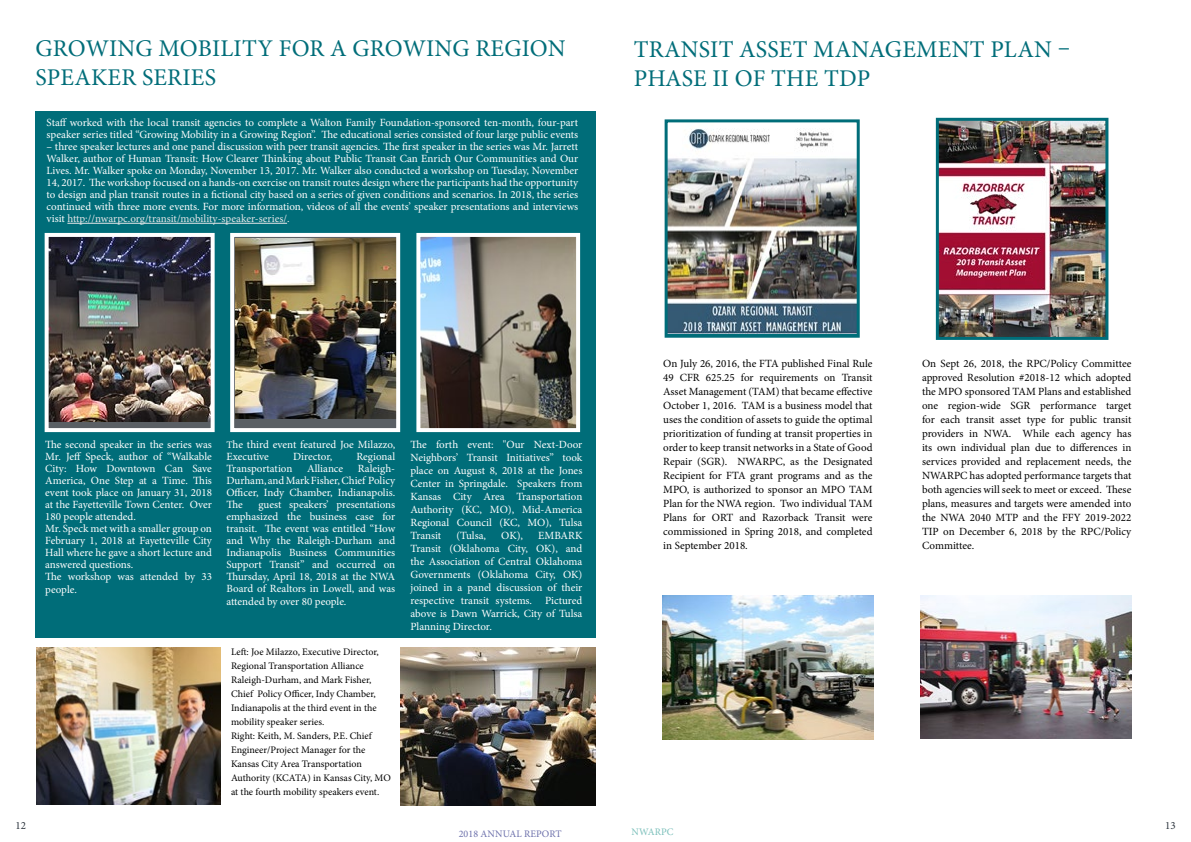
<style>
.page{position:relative;width:1191px;height:842px;background:#fff}
.page>*{position:absolute;margin:0;border:0;box-sizing:border-box;transform-origin:0 0}
.t1{font:24px/28.8px "Minion Pro";letter-spacing:.01em;color:#006d79}
.t2{font:11px/12px "Minion Pro";color:#fff;text-align:justify}
.t3{font:11px/14px "Minion Pro";color:#000;text-align:justify}
.t4{font:11px "Minion Pro";color:#2e363f}
.t5{font:10px/14px "Minion Pro";color:#000}
.t6{font:10px "Minion Pro";letter-spacing:.01em;color:#6c70ab}
.t7{font:10px "Minion Pro";letter-spacing:.01em;color:#7abfba}
.s1{color:#e6e6e8}
.s2{font-size:10px}
</style>
<div class="page">
<div style="left:35px;top:112px;width:560px;height:526px;background:#006d79"></div>
<hr style="left:67px;top:223px;width:220px;height:1px;background:#e6e6e8">
<img style="left:668px;top:128px;width:187px;height:205px">
<div style="left:664px;top:119px;width:195px;height:219px;border:3px solid #006d79"></div>
<img style="left:940px;top:122px;width:164px;height:214px">
<div style="left:936px;top:118px;width:172px;height:222px;border:3px solid #006d79"></div>
<div style="left:47px;top:235px;width:166px;height:195px;background:#5a5f64"></div>
<img style="left:50px;top:238px;width:160px;height:184px">
<div style="left:45px;top:233px;width:170px;height:199px;border:4px solid #fff"></div>
<div style="left:232px;top:235px;width:166px;height:195px;background:linear-gradient(to right,#5a5f64,#5a5f64)"></div>
<img style="left:236px;top:238px;width:159px;height:180px">
<div style="left:230px;top:233px;width:170px;height:199px;border:4px solid #fff"></div>
<img style="left:421px;top:238px;width:154px;height:189px">
<div style="left:416px;top:233px;width:164px;height:199px;border:4px solid #fff"></div>
<img style="left:36px;top:647px;width:185px;height:157px">
<img style="left:400px;top:647px;width:195px;height:159px">
<img style="left:662px;top:595px;width:211px;height:145px">
<img style="left:920px;top:595px;width:211px;height:144px">
<h1 class="t1" style="left:36px;top:34px;width:532px">GROWING MOBILITY FOR A GROWING REGION<br>SPEAKER SERIES</h1>
<h1 class="t1" style="left:633px;top:35px;width:438px">TRANSIT ASSET MANAGEMENT PLAN –<br>PHASE II OF THE TDP</h1>
<p class="t2" style="left:47px;top:117px;width:533px">Staff worked with the local transit agencies to complete a Walton Family Foundation-sponsored ten-month, four-part speaker series titled “Growing Mobility in a Growing Region”. The educational series consisted of four large public events</p>
<p class="t2" style="left:47px;top:141px;width:533px">– three speaker lectures and one panel discussion with peer transit agencies. The first speaker in the series was Mr. Jarrett Walker, author of Human Transit: How Clearer Thinking about Public Transit Can Enrich Our Communities and Our Lives. Mr. Walker spoke on Monday, November 13, 2017. Mr. Walker also conducted a workshop on Tuesday, November 14, 2017. The workshop focused on a hands-on exercise on transit routes design where the participants had the opportunity to design and plan transit routes in a fictional city based on a series of given conditions and scenarios. In 2018, the series continued with three more events. For more information, videos of all the events’ speaker presentations and interviews visit <span class="s1">http://nwarpc.org/transit/mobility-speaker-series/.</span></p>
<p class="t2" style="left:45px;top:438px;width:168px;text-align:left">The second speaker in the series was<br>Mr. Jeff Speck, author of “Walkable<br>City: How Downtown Can Save<br>America, One Step at a Time. This event took place on January 31, 2018 at the Fayetteville Town Center. Over<br>180 people attended.<br>Mr. Speck met with a smaller group on<br>February 1, 2018 at Fayetteville City<br>Hall where he gave a short lecture and answered questions.<br>The workshop was attended by 33</p>
<p class="t2" style="left:45px;top:583px;width:33px">people.</p>
<p class="t2" style="left:226px;top:438px;width:170px"><span class="s2">T</span>he third event featured Joe Milazzo,<br>Executive</p>
<p class="t2" style="left:293px;top:450px;width:41px">Director,</p>
<p class="t2" style="left:356px;top:450px;width:40px">Regional</p>
<p class="t2" style="left:226px;top:462px;width:68px">Transportation</p>
<p class="t2" style="left:307px;top:462px;width:38px">Alliance</p>
<p class="t2" style="left:226px;top:462px;width:170px;text-indent:131px">Raleigh-Durham, and Mark Fisher, Chief Policy Officer, Indy Chamber, Indianapolis.<br>The</p>
<p class="t2" style="left:226px;top:498px;width:170px;text-indent:32px">guest speakers’ presentations emphasized the business case for transit. The event was entitled “How and Why the Raleigh-Durham and Indianapolis Business Communities Support Transit” and occurred on Thursday, April 18, 2018 at the NWA Board of Realtors in Lowell, and was</p>
<p class="t2" style="left:226px;top:595px;width:122px">attended by over 80 people.</p>
<p class="t5" style="left:231px;top:644px;width:161px">Left: Joe Milazzo, Executive Director, Regional Transportation Alliance Raleigh-Durham, and Mark Fisher, Chief Policy Officer, Indy Chamber, Indianapolis at the third event in the mobility speaker series.<br>Right: Keith, M. Sanders, P.E. Chief Engineer/Project Manager for the Kansas City Area Transportation Authority (KCATA) in Kansas City, MO at the fourth mobility speakers event.</p>
<p class="t2" style="left:410px;top:438px;width:173px;line-height:13px">The forth event: "Our Next-Door Neighbors’ Transit Initiatives” took place on August 8, 2018 at the Jones Center in Springdale. Speakers from Kansas City Area Transportation Authority (KC, MO), Mid-America Regional Council (KC, MO), Tulsa Transit</p>
<p class="t2" style="left:456px;top:529px;width:31px">(Tulsa,</p>
<p class="t2" style="left:501px;top:529px;width:23px">OK),</p>
<p class="t2" style="left:410px;top:529px;width:173px;line-height:13px;text-indent:128px">EMBARK Transit (Oklahoma City, OK), and the Association of Central Oklahoma Governments (Oklahoma City, OK) joined in a panel discussion of their respective transit systems. Pictured above is Dawn Warrick, City of Tulsa Planning Director.</p>
<p class="t3" style="left:663px;top:357px;width:211px">On July 26, 2016, the FTA published Final Rule 49 CFR 625.25 for requirements on Transit Asset Management (TAM) that became effective October 1, 2016. TAM is a business model that uses the condition of assets to guide the optimal prioritization of funding at transit properties in order to keep transit networks in a State of Good Repair (SGR). NWARPC, as the Designated Recipient for FTA grant programs and as the MPO, is authorized to sponsor an MPO TAM Plan for the NWA region. Two individual TAM Plans for ORT and Razorback Transit were commissioned in Spring 2018, and completed in September 2018.</p>
<p class="t3" style="left:922px;top:357px;width:211px">On Sept 26, 2018, the RPC/Policy Committee approved Resolution #2018-12 which adopted the MPO sponsored TAM Plans and established one region-wide SGR performance target for each transit asset type for public transit providers in NWA. While each agency has its own individual plan due to differences in services provided and replacement needs, the NWARPC has adopted performance targets that both agencies will seek to meet or exceed. These plans, measures and targets were amended into the NWA 2040 MTP and the FFY 2019-2022<br>TIP on December 6, 2018 by the RPC/Policy Committee.</p>
<p class="t4" style="left:16px;top:818px;width:12px">12</p>
<p class="t4" style="left:1165px;top:818px;width:12px">13</p>
<p class="t6" style="left:459px;top:827px;width:104px">2018 ANNUAL REPORT</p>
<p class="t7" style="left:631px;top:825px;width:43px">NWARPC</p>
</div>
